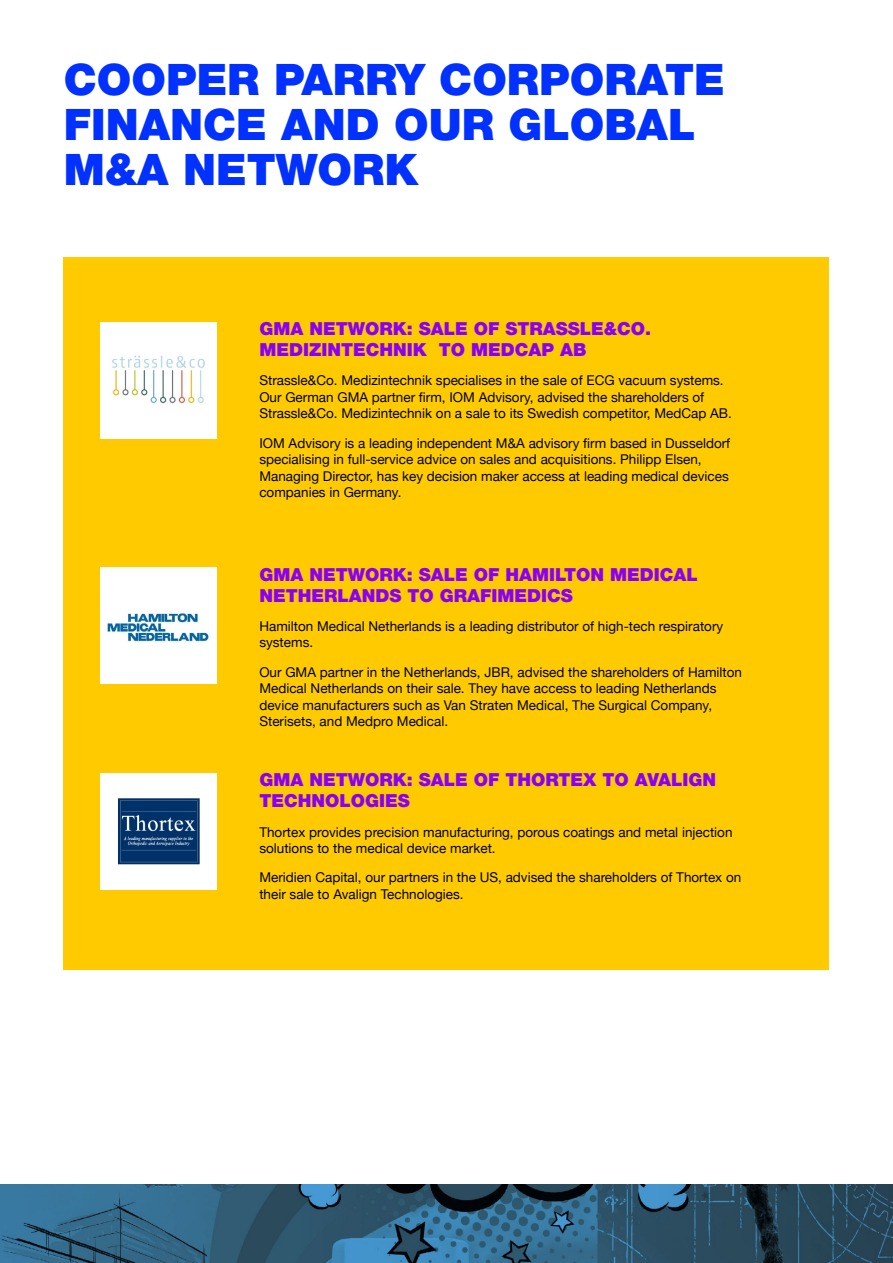
<style>
.page{position:relative;width:893px;height:1263px;background:#fff}
.page>*{position:absolute;margin:0;border:0;box-sizing:border-box;transform-origin:0 0}
.t1{font:900 43.5px/45px "Helvetica Neue LT Std";color:#0031ff}
.t2{font:900 18px/21px "Helvetica Neue LT Std";color:#8a00f3}
.t3{font:13.5px/16.5px "Helvetica Neue";color:#000}
</style>
<div class="page">
<div style="left:64px;top:257px;width:765px;height:712px;background:#ffcb00"></div>
<div style="left:100px;top:322px;width:116px;height:116px;background:#fff"></div>
<div style="left:100px;top:568px;width:116px;height:116px;background:#fff"></div>
<div style="left:100px;top:774px;width:116px;height:116px;background:#fff"></div>
<img style="left:0;top:1184px;width:893px;height:79px">
<img style="left:112px;top:355px;width:93px;height:49px">
<img style="left:106px;top:613px;width:104px;height:30px">
<img style="left:118px;top:798px;width:82px;height:67px">
<h1 class="t1" style="left:64px;top:57px;width:662px">COOPER PARRY CORPORATE<br>FINANCE AND OUR GLOBAL<br>M&amp;A NETWORK</h1>
<h2 class="t2" style="left:259px;top:318px;width:393px">GMA NETWORK: SALE OF STRASSLE&amp;CO.<br>MEDIZINTECHNIK TO MEDCAP AB</h2>
<p class="t3" style="left:259px;top:373px;width:474px">Strassle&amp;Co. Medizintechnik specialises in the sale of ECG vacuum systems.<br>Our German GMA partner firm, IOM Advisory, advised the shareholders of<br>Strassle&amp;Co. Medizintechnik on a sale to its Swedish competitor, MedCap AB.</p>
<p class="t3" style="left:259px;top:435px;width:472px">IOM Advisory is a leading independent M&amp;A advisory firm based in Dusseldorf specialising in full-service advice on sales and acquisitions. Philipp Elsen, Managing Director, has key decision maker access at leading medical devices companies in Germany.</p>
<h2 class="t2" style="left:259px;top:564px;width:440px">GMA NETWORK: SALE OF HAMILTON MEDICAL<br>NETHERLANDS TO GRAFIMEDICS</h2>
<p class="t3" style="left:259px;top:618px;width:465px">Hamilton Medical Netherlands is a leading distributor of high-tech respiratory systems.</p>
<p class="t3" style="left:259px;top:664px;width:484px">Our GMA partner in the Netherlands, JBR, advised the shareholders of Hamilton Medical Netherlands on their sale. They have access to leading Netherlands device manufacturers such as Van Straten Medical, The Surgical Company, Sterisets, and Medpro Medical.</p>
<h2 class="t2" style="left:259px;top:769px;width:458px">GMA NETWORK: SALE OF THORTEX TO AVALIGN<br>TECHNOLOGIES</h2>
<p class="t3" style="left:259px;top:824px;width:475px">Thortex provides precision manufacturing, porous coatings and metal injection solutions to the medical device market.</p>
<p class="t3" style="left:259px;top:870px;width:483px">Meridien Capital, our partners in the US, advised the shareholders of Thortex on their sale to Avalign Technologies.</p>
</div>
